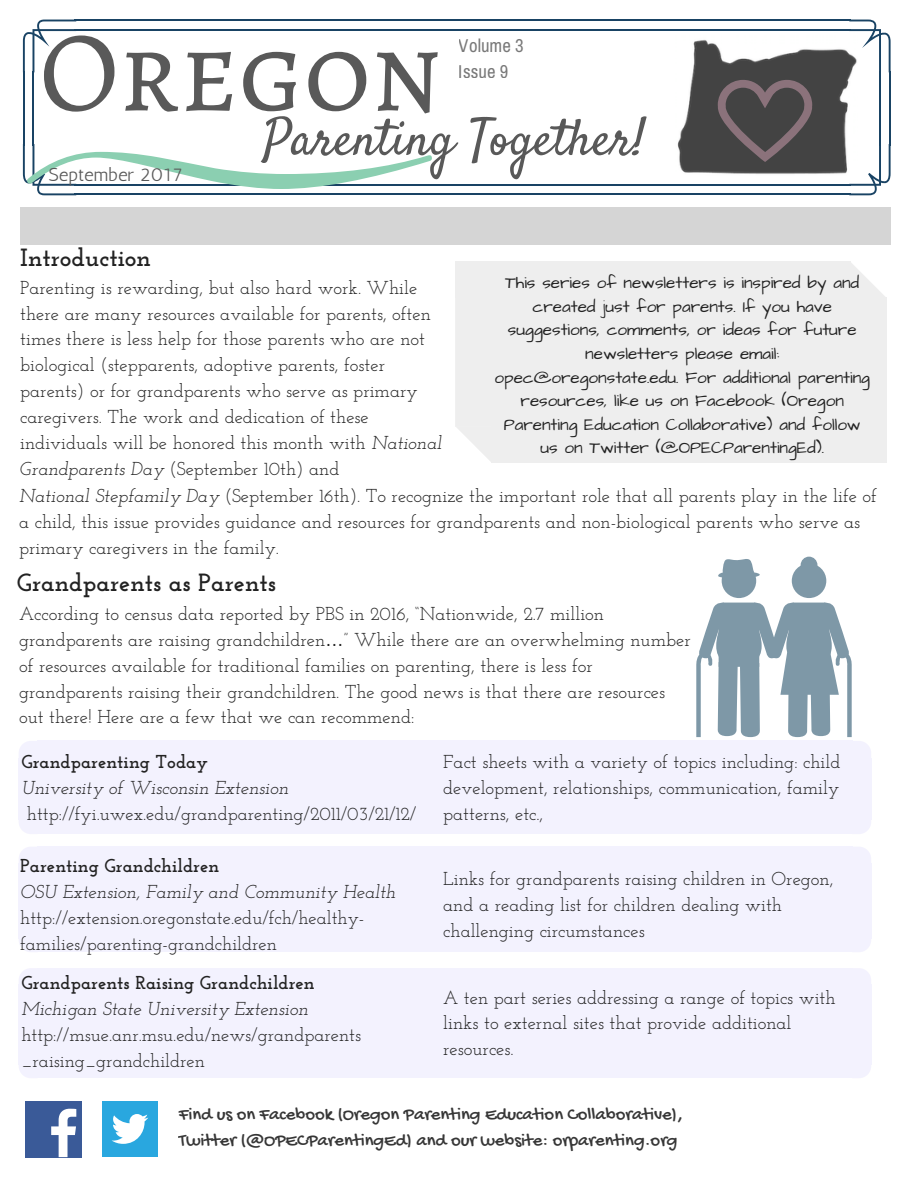
<style>
.page{position:relative;width:918px;height:1188px;background:#fff}
.page>*{position:absolute;margin:0;border:0;box-sizing:border-box;transform-origin:0 0}
.t1{font:115.2px "Alegreya SC";color:#595959}
.t2{font:51.3px "Satisfy";color:#595959}
.t3{font:700 24.9px "Josefin Slab";color:#222}
.t4{font:18.75px/25.8px "Josefin Slab";color:#222}
.t5{font:18.75px/25.8px "Gochi Hand";color:#000}
.t6{font:italic 18.75px "Josefin Slab";color:#222}
.t7{font:700 18.75px "Josefin Slab";color:#222}
.t8{font:18.75px/25.8px "Archivo Narrow";color:#222}
.t9{font:18.75px "Antic";color:#595959}
.t10{font:17.1px/23.7px "Architects Daughter";color:#222;text-align:center}
.s1{font-style:italic}
.s2{font-family:"Liberation Sans"}
</style>
<div class="page">
<div style="left:491px;top:298px;width:360px;height:129px;background:#eee"></div>
<svg style="left:455px;top:298px;width:36px;height:164px;background:#efefef"></svg>
<div style="left:491px;top:426px;width:360px;height:37px;background:#eee"></div>
<div style="left:850px;top:426px;width:37px;height:37px;background:#eee"></div>
<div style="left:850px;top:298px;width:37px;height:129px;background:#eee"></div>
<div style="left:491px;top:262px;width:360px;height:36px;background:#eee"></div>
<div style="left:455px;top:262px;width:37px;height:36px;background:#eee"></div>
<svg style="left:851px;top:263px;width:36px;height:35px"></svg>
<svg style="left:849px;top:20px;width:42px;height:52px"></svg>
<hr style="left:75px;top:20px;width:776px;height:1px;background:#194364">
<hr style="left:75px;top:29px;width:776px;height:2px;background:#194364">
<svg style="left:23px;top:20px;width:53px;height:52px"></svg>
<hr style="left:23px;top:71px;width:2px;height:75px;background:#194364">
<hr style="left:32px;top:71px;width:2px;height:75px;background:#194364">
<hr style="left:75px;top:193px;width:776px;height:2px;background:#194364">
<hr style="left:75px;top:184px;width:776px;height:2px;background:#194364">
<svg style="left:849px;top:144px;width:42px;height:51px"></svg>
<hr style="left:889px;top:71px;width:2px;height:75px;background:#194364">
<hr style="left:879px;top:71px;width:2px;height:75px;background:#194364">
<img style="left:677px;top:33px;width:180px;height:143px">
<svg style="left:718px;top:80px;width:94px;height:82px;background:#564f52"></svg>
<svg style="left:23px;top:144px;width:409px;height:51px"></svg>
<div style="left:20px;top:207px;width:871px;height:37px;background:#d5d5d5"></div>
<div style="left:102px;top:1101px;width:55px;height:56px;background:#29a7df"></div>
<svg style="left:112px;top:1114px;width:36px;height:30px"></svg>
<div style="left:26px;top:1101px;width:56px;height:57px;background:#3a5a98"></div>
<svg style="left:51px;top:1109px;width:25px;height:48px"></svg>
<div style="left:18px;top:758px;width:854px;height:62px;background:#f3f2fe"></div>
<div style="left:37px;top:741px;width:816px;height:20px;background:#f3f2fe"></div>
<svg style="left:19px;top:741px;width:18px;height:17px"></svg>
<div style="left:37px;top:816px;width:816px;height:18px;background:#f3f2fe"></div>
<svg style="left:19px;top:820px;width:18px;height:14px"></svg>
<svg style="left:853px;top:820px;width:18px;height:14px"></svg>
<svg style="left:853px;top:847px;width:18px;height:16px"></svg>
<div style="left:18px;top:863px;width:854px;height:75px;background:#f3f2fe"></div>
<div style="left:37px;top:847px;width:816px;height:20px;background:#f3f2fe"></div>
<svg style="left:19px;top:847px;width:18px;height:16px"></svg>
<div style="left:37px;top:935px;width:816px;height:17px;background:#f3f2fe"></div>
<svg style="left:19px;top:938px;width:18px;height:14px"></svg>
<svg style="left:853px;top:938px;width:18px;height:14px"></svg>
<svg style="left:853px;top:968px;width:18px;height:16px"></svg>
<div style="left:18px;top:984px;width:854px;height:80px;background:#f3f2fe"></div>
<div style="left:37px;top:968px;width:816px;height:20px;background:#f3f2fe"></div>
<svg style="left:19px;top:968px;width:18px;height:16px"></svg>
<div style="left:37px;top:1061px;width:816px;height:17px;background:#f3f2fe"></div>
<svg style="left:19px;top:1064px;width:18px;height:14px"></svg>
<svg style="left:853px;top:1064px;width:18px;height:14px"></svg>
<div style="left:722px;top:564px;width:34px;height:34px;background:#7e98a7;border-radius:50%"></div>
<svg style="left:718px;top:559px;width:42px;height:19px"></svg>
<div style="left:792px;top:564px;width:34px;height:34px;background:#7e98a7;border-radius:50%"></div>
<div style="left:801px;top:557px;width:16px;height:16px;background:#7e98a7;border-radius:50%"></div>
<svg style="left:696px;top:602px;width:175px;height:156px"></svg>
<h1 class="t1" style="left:39px;top:-7px;width:404px">Oregon</h1>
<h2 class="t2" style="left:263px;top:106px;width:384px">Parenting Together!</h2>
<p class="t8" style="left:459px;top:32px;width:66px">Volume 3<br>Issue 9</p>
<p class="t9" style="left:48px;top:164px;width:136px">September 2017</p>
<h3 class="t3" style="left:20px;top:247px;width:132px">Introduction</h3>
<p class="t4" style="left:20px;top:276px;width:423px">Parenting is rewarding, but also hard work. While there are many resources available for parents, often times there is less help for those parents who are not biological (stepparents, adoptive parents, foster parents) or for grandparents who serve as primary caregivers. The work and dedication of these individuals will be honored this month with <span class="s1">National Grandparents Day</span> (September 10th) and</p>
<p class="t10" style="left:495px;top:271px;width:377px">This series of newsletters is inspired by and created just for parents. If you have suggestions, comments, or ideas for future newsletters please email: opec@oregonstate.edu. For additional parenting resources, like us on Facebook (Oregon Parenting Education Collaborative) and follow us on Twitter (@OPECParentingEd).</p>
<p class="t4" style="left:19px;top:484px;width:859px"><span class="s1">National Stepfamily Day</span> (September 16th). To recognize the important role that all parents play in the life of a child, this issue provides guidance and resources for grandparents and non-biological parents who serve as primary caregivers in the family.</p>
<h3 class="t3" style="left:17px;top:572px;width:261px">Grandparents as Parents</h3>
<p class="t4" style="left:19px;top:602px;width:673px">According to census data reported by PBS in 2016, “Nationwide, 2.7 million grandparents are raising grandchildren<span class="s2">…</span>” While there are an overwhelming number of resources available for traditional families on parenting, there is less for grandparents raising their grandchildren. The good news is that there are resources out there! Here are a few that we can recommend:</p>
<p class="t7" style="left:21px;top:754px;width:188px">Grandparenting Today</p>
<p class="t6" style="left:21px;top:780px;width:269px">University of Wisconsin Extension</p>
<p class="t4" style="left:27px;top:803px;width:391px">http://fyi.uwex.edu/grandparenting/2011/03/21/12/</p>
<p class="t7" style="left:20px;top:858px;width:201px">Parenting Grandchildren</p>
<p class="t6" style="left:20px;top:884px;width:377px">OSU Extension, Family and Community Health</p>
<p class="t4" style="left:20px;top:906px;width:346px">http://extension.oregonstate.edu/fch/healthy&shy;families/parenting-grandchildren</p>
<p class="t7" style="left:21px;top:975px;width:295px">Grandparents Raising Grandchildren</p>
<p class="t6" style="left:21px;top:1001px;width:288px">Michigan State University Extension</p>
<p class="t4" style="left:21px;top:1023px;width:341px">http://msue.anr.msu.edu/news/grandparents _raising_grandchildren</p>
<p class="t4" style="left:443px;top:751px;width:399px;text-align:justify">Fact sheets with a variety of topics including: child development, relationships, communication, family patterns, etc.,</p>
<p class="t4" style="left:443px;top:868px;width:392px">Links for grandparents raising children in Oregon, and a reading list for children dealing with challenging circumstances</p>
<p class="t4" style="left:443px;top:986px;width:394px">A ten part series addressing a range of topics with links to external sites that provide additional resources.</p>
<p class="t5" style="left:179px;top:1103px;width:506px">Find us on Facebook (Oregon Parenting Education Collaborative),<br>Twitter (@OPECParentingEd) and our website: orparenting.org</p>
</div>
